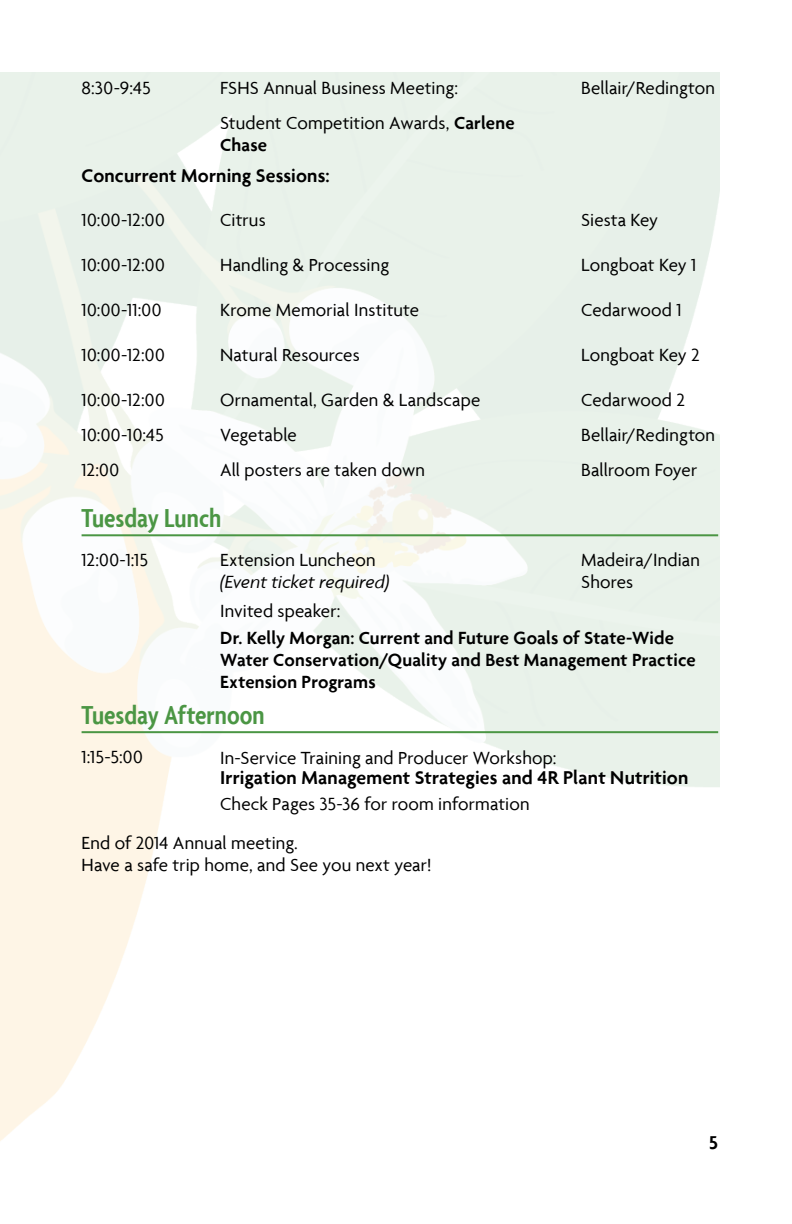
<style>
.page{position:relative;width:792px;height:1224px;background:#fff}
.page>*{position:absolute;margin:0;border:0;box-sizing:border-box;transform-origin:0 0}
.t1{font:600 condensed 28px "Agenda";color:#4b9644}
.t2{font:600 20px "Agenda";letter-spacing:.01em;color:#000}
.t3{font:19px/22px "Agenda";letter-spacing:.01em;color:#000}
.t4{font:600 19px/22px "Agenda";letter-spacing:.01em;color:#000}
.t5{font:italic 19px "Agenda";letter-spacing:.005em;color:#000}
.s1{font-weight:600}
</style>
<div class="page">
<hr style="left:82px;top:534px;width:636px;height:2px;background:#4b9644">
<hr style="left:82px;top:731px;width:636px;height:2px;background:#4b9644">
<p class="t3" style="left:82px;top:76px;width:71px">8:30-9:45</p>
<p class="t3" style="left:220px;top:76px;width:239px">FSHS Annual Business Meeting:</p>
<p class="t3" style="left:581px;top:76px;width:135px">Bellair/Redington</p>
<p class="t3" style="left:220px;top:112px;width:296px">Student Competition Awards, <span class="s1">Carlene<br>Chase</span></p>
<p class="t2" style="left:82px;top:163px;width:250px">Concurrent Morning Sessions:</p>
<p class="t3" style="left:82px;top:209px;width:85px">10:00-12:00</p>
<p class="t3" style="left:220px;top:209px;width:47px">Citrus</p>
<p class="t3" style="left:581px;top:209px;width:79px">Siesta Key</p>
<p class="t3" style="left:82px;top:254px;width:85px">10:00-12:00</p>
<p class="t3" style="left:220px;top:254px;width:171px">Handling &amp; Processing</p>
<p class="t3" style="left:581px;top:254px;width:117px">Longboat Key 1</p>
<p class="t3" style="left:82px;top:299px;width:81px">10:00-11:00</p>
<p class="t3" style="left:220px;top:299px;width:200px">Krome Memorial Institute</p>
<p class="t3" style="left:581px;top:299px;width:102px">Cedarwood 1</p>
<p class="t3" style="left:82px;top:344px;width:85px">10:00-12:00</p>
<p class="t3" style="left:220px;top:344px;width:141px">Natural Resources</p>
<p class="t3" style="left:581px;top:344px;width:120px">Longboat Key 2</p>
<p class="t3" style="left:82px;top:389px;width:85px">10:00-12:00</p>
<p class="t3" style="left:220px;top:389px;width:262px">Ornamental, Garden &amp; Landscape</p>
<p class="t3" style="left:581px;top:389px;width:105px">Cedarwood 2</p>
<p class="t3" style="left:82px;top:423px;width:84px">10:00-10:45</p>
<p class="t3" style="left:220px;top:423px;width:78px">Vegetable</p>
<p class="t3" style="left:581px;top:423px;width:135px">Bellair/Redington</p>
<p class="t3" style="left:82px;top:458px;width:39px">12:00</p>
<p class="t3" style="left:220px;top:458px;width:206px">All posters are taken down</p>
<p class="t3" style="left:581px;top:458px;width:117px">Ballroom Foyer</p>
<h1 class="t1" style="left:82px;top:502px;width:141px">Tuesday Lunch</h1>
<p class="t3" style="left:82px;top:548px;width:68px">12:00-1:15</p>
<p class="t3" style="left:220px;top:548px;width:157px">Extension Luncheon</p>
<p class="t5" style="left:220px;top:570px;width:171px">(Event ticket required)</p>
<p class="t3" style="left:581px;top:548px;width:120px">Madeira/Indian<br>Shores</p>
<p class="t3" style="left:220px;top:600px;width:122px">Invited speaker:</p>
<p class="t4" style="left:220px;top:627px;width:477px">Dr. Kelly Morgan: Current and Future Goals of State-Wide<br>Water Conservation/Quality and Best Management Practice<br>Extension Programs</p>
<h1 class="t1" style="left:82px;top:699px;width:185px">Tuesday Afternoon</h1>
<p class="t3" style="left:82px;top:745px;width:63px">1:15-5:00</p>
<p class="t3" style="left:220px;top:746px;width:338px">In-Service Training and Producer Workshop:</p>
<p class="t2" style="left:220px;top:765px;width:470px">Irrigation Management Strategies and 4R Plant Nutrition</p>
<p class="t3" style="left:82px;top:785px;width:450px;line-height:38.8px;text-indent:139px">Check Pages 35-36 for room information<br>End of 2014 Annual meeting.</p>
<p class="t3" style="left:82px;top:854px;width:352px">Have a safe trip home, and See you next year!</p>
<p class="t2" style="left:709px;top:1130px;width:11px">5</p>
</div>
